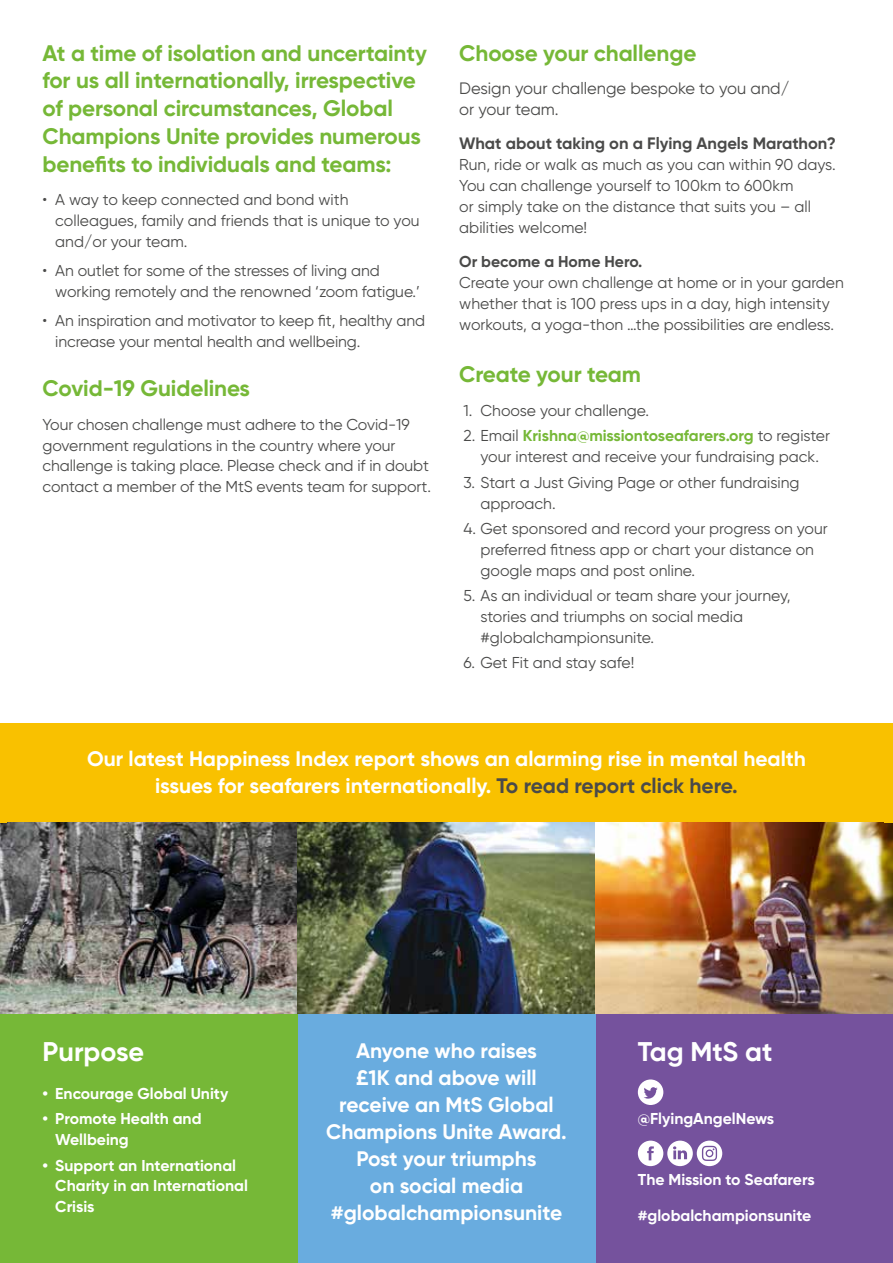
<style>
.page{position:relative;width:893px;height:1263px;background:#fff}
.page>*{position:absolute;margin:0;border:0;box-sizing:border-box;transform-origin:0 0}
.t1{font:700 27px "Gilroy";color:#fff}
.t2{font:700 22.5px/27.8px "Gilroy";letter-spacing:-.005em;color:#76b837}
.t3{font:700 21px/27px "Gilroy";color:#fff;text-align:center}
.t4{font:16.5px/21px "Gilroy";color:#4a4a49}
.t5{font:700 16.5px "Gilroy";color:#4a4a49}
.t6{font:15.75px/21px "Gilroy";color:#4a4a49}
.t7{font:700 15.75px/21px "Gilroy";color:#fff}
.t8{font:700 15.75px "Gilroy";color:#4a4a49}
.s1{font-weight:700;color:#76b837}
.s2{color:#4a4a49}
</style>
<div class="page">
<div style="left:588px;top:1014px;width:305px;height:249px;background:#75529d"></div>
<div style="left:0;top:1014px;width:303px;height:249px;background:#76b837"></div>
<div style="left:298px;top:1014px;width:297px;height:249px;background:#69acdf"></div>
<div style="left:0;top:723px;width:893px;height:100px;background:#f9c100"></div>
<svg style="left:638px;top:1079px;width:25px;height:26px"></svg>
<svg style="left:638px;top:1140px;width:84px;height:26px"></svg>
<img style="left:0;top:823px;width:298px;height:191px">
<img style="left:298px;top:823px;width:297px;height:191px">
<img style="left:595px;top:823px;width:298px;height:191px">
<h2 class="t2" style="left:43px;top:39px;width:386px">At a time of isolation and uncertainty for us all internationally, irrespective of personal circumstances, Global Champions Unite provides numerous benefits to individuals and teams:</h2>
<p class="t6" style="left:55px;top:189px;width:366px;text-indent:-13px">• A way to keep connected and bond with colleagues, family and friends that is unique to you and/or your team.</p>
<p class="t6" style="left:55px;top:260px;width:366px;text-indent:-13px">• An outlet for some of the stresses of living and working remotely and the renowned ‘zoom fatigue.’</p>
<p class="t6" style="left:55px;top:310px;width:371px;text-indent:-13px">• An inspiration and motivator to keep fit, healthy and increase your mental health and wellbeing.</p>
<h2 class="t2" style="left:43px;top:374px;width:209px">Covid-19 Guidelines</h2>
<p class="t6" style="left:43px;top:413px;width:390px">Your chosen challenge must adhere to the Covid-19 government regulations in the country where your challenge is taking place. Please check and if in doubt contact a member of the MtS events team for support.</p>
<h2 class="t2" style="left:459px;top:39px;width:239px">Choose your challenge</h2>
<p class="t4" style="left:459px;top:78px;width:332px">Design your challenge bespoke to you and/ or your team.</p>
<p class="t5" style="left:459px;top:133px;width:378px">What about taking on a Flying Angels Marathon?</p>
<p class="t6" style="left:459px;top:154px;width:378px">Run, ride or walk as much as you can within 90 days.<br>You can challenge yourself to 100km to 600km<br>or simply take on the distance that suits you – all abilities welcome!</p>
<p class="t8" style="left:459px;top:251px;width:185px">Or become a Home Hero.</p>
<p class="t6" style="left:459px;top:272px;width:386px">Create your own challenge at home or in your garden whether that is 100 press ups in a day, high intensity workouts, a yoga-thon …the possibilities are endless.</p>
<h2 class="t2" style="left:459px;top:360px;width:183px">Create your team</h2>
<p class="t6" style="left:463px;top:400px;width:187px">1. Choose your challenge.</p>
<p class="t6" style="left:463px;top:425px;width:368px;text-align:center">2. Email <span class="s1">Krishna@missiontoseafarers.org</span> to register your interest and receive your fundraising pack.</p>
<p class="t6" style="left:480px;top:471px;width:320px;text-indent:-17px">3. Start a Just Giving Page or other fundraising approach.</p>
<p class="t6" style="left:480px;top:518px;width:349px;text-indent:-17px">4. Get sponsored and record your progress on your preferred fitness app or chart your distance on google maps and post online.</p>
<p class="t6" style="left:480px;top:585px;width:312px;text-indent:-17px">5. As an individual or team share your journey, stories and triumphs on social media #globalchampionsunite.</p>
<p class="t6" style="left:463px;top:652px;width:172px">6. Get Fit and stay safe!</p>
<h3 class="t3" style="left:87px;top:745px;width:720px">Our latest Happiness Index report shows an alarming rise in mental health issues for seafarers internationally. <span class="s2">To read report click here.</span></h3>
<h1 class="t1" style="left:43px;top:1035px;width:103px">Purpose</h1>
<p class="t7" style="left:43px;top:1083px;width:187px">• Encourage Global Unity</p>
<p class="t7" style="left:55px;top:1108px;width:148px;text-indent:-13px">• Promote Health and<br>Wellbeing</p>
<p class="t7" style="left:55px;top:1154px;width:194px;text-indent:-13px">• Support an International<br>Charity in an International<br>Crisis</p>
<h3 class="t3" style="left:326px;top:1037px;width:242px">Anyone who raises<br>£1K and above will receive an MtS Global<br>Champions Unite Award.<br>Post your triumphs<br>on social media #globalchampionsunite</h3>
<h1 class="t1" style="left:638px;top:1035px;width:136px">Tag MtS at</h1>
<p class="t7" style="left:638px;top:1108px;width:138px">@FlyingAngelNews</p>
<p class="t7" style="left:638px;top:1169px;width:178px">The Mission to Seafarers</p>
<p class="t7" style="left:638px;top:1205px;width:175px">#globalchampionsunite</p>
</div>
